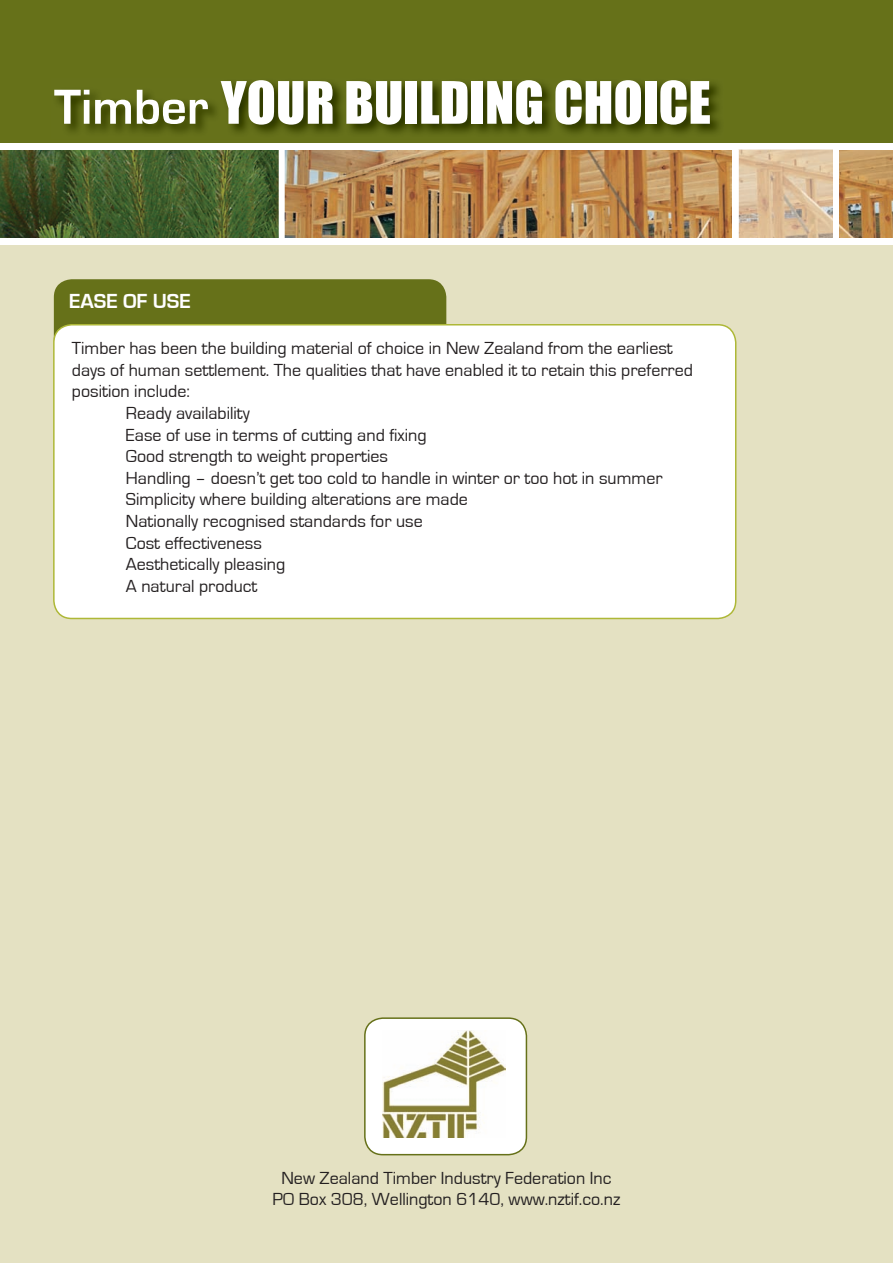
<style>
.page{position:relative;width:893px;height:1263px;background:#fff}
.page>*{position:absolute;margin:0;border:0;box-sizing:border-box;transform-origin:0 0}
.t1{font:54px "Impact";color:#fff}
.t2{font:700 21px "Eurostile";color:#fff}
.t3{font:18px/21.6px "Eurostile";color:#231f20;text-align:center}
.s1{font-family:"Eurostile";font-weight:700;font-size:51px}
</style>
<div class="page">
<div style="left:0;top:235px;width:893px;height:1028px;background:#e4e1c2"></div>
<svg style="left:0;top:0;width:893px;height:242px;background:#5f6a16"></svg>
<img style="left:285px;top:150px;width:608px;height:88px">
<img style="left:0;top:150px;width:279px;height:88px">
<div style="left:0;top:144px;width:893px;height:6px;background:#fff"></div>
<div style="left:0;top:238px;width:893px;height:6px;background:#fff"></div>
<div style="left:279px;top:147px;width:6px;height:95px;background:#fff"></div>
<div style="left:833px;top:147px;width:6px;height:95px;background:#fff"></div>
<div style="left:733px;top:147px;width:6px;height:95px;background:#fff"></div>
<svg style="left:738px;top:149px;width:95px;height:89px;background:#dabf9e"></svg>
<div style="left:54px;top:279px;width:392px;height:56px;background:#667119"></div>
<div style="left:54px;top:325px;width:682px;height:293px;background:#fff;border-radius:18px"></div>
<div style="left:53px;top:324px;width:683px;height:295px;border:2px solid #aeb837;border-radius:18px"></div>
<div style="left:365px;top:1018px;width:161px;height:137px;background:#fff;border-radius:18px"></div>
<img style="left:382px;top:1030px;width:123px;height:108px">
<div style="left:364px;top:1017px;width:163px;height:138px;border:2px solid #667119;border-radius:18px"></div>
<h1 class="t1" style="left:54px;top:69px;width:658px"><span class="s1">Timber</span> YOUR BUILDING CHOICE</h1>
<p class="t2" style="left:69px;top:290px;width:123px">EASE OF USE</p>
<p class="t3" style="left:72px;top:338px;width:602px">Timber has been the building material of choice in New Zealand from the earliest</p>
<p class="t3" style="left:72px;top:359px;width:622px">days of human settlement. The qualities that have enabled it to retain this preferred</p>
<p class="t3" style="left:72px;top:381px;width:119px">position include:</p>
<p class="t3" style="left:126px;top:403px;width:125px">Ready availability</p>
<p class="t3" style="left:126px;top:424px;width:302px">Ease of use in terms of cutting and fixing</p>
<p class="t3" style="left:126px;top:446px;width:264px">Good strength to weight properties</p>
<p class="t3" style="left:126px;top:467px;width:538px">Handling – doesn’t get too cold to handle in winter or too hot in summer</p>
<p class="t3" style="left:126px;top:489px;width:344px">Simplicity where building alterations are made</p>
<p class="t3" style="left:126px;top:511px;width:298px">Nationally recognised standards for use</p>
<p class="t3" style="left:126px;top:532px;width:138px">Cost effectiveness</p>
<p class="t3" style="left:126px;top:554px;width:161px">Aesthetically pleasing</p>
<p class="t3" style="left:126px;top:575px;width:133px">A natural product</p>
<p class="t3" style="left:273px;top:1167px;width:349px">New Zealand Timber Industry Federation Inc<br>PO Box 308, Wellington 6140, www.nztif.co.nz</p>
</div>
